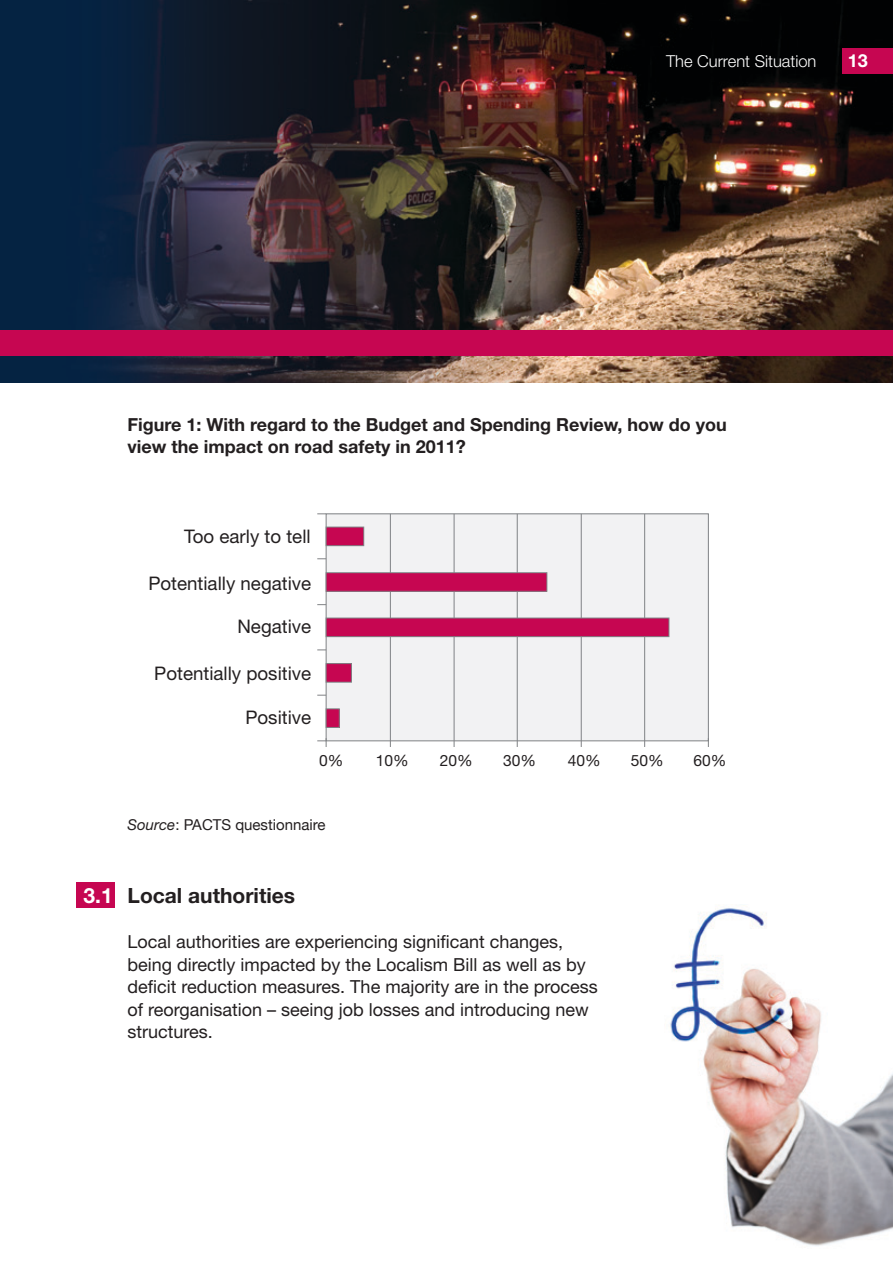
<style>
.page{position:relative;width:893px;height:1263px;background:#fff}
.page>*{position:absolute;margin:0;border:0;box-sizing:border-box;transform-origin:0 0}
.t1{font:700 21px "Helvetica Neue";color:#231f20}
.t2{font:700 21px "Helvetica Neue";color:#fff}
.t3{font:18.75px "Helvetica Neue";color:#231f20}
.t4{font:18px/22.5px "Helvetica Neue";color:#231f20}
.t5{font:700 18px/22.5px "Helvetica Neue";color:#231f20}
.t6{font:700 18px "Helvetica Neue";color:#fff}
.t7{font:300 16.5px "Helvetica Neue";color:#fff}
.t8{font:15.6px "Helvetica Neue";color:#231f20}
.t9{font:15px "Helvetica Neue";color:#231f20}
.s1{font-style:italic}
</style>
<div class="page">
<img style="left:0;top:0;width:893px;height:383px">
<div style="left:0;top:331px;width:893px;height:25px;background:#c60651"></div>
<img style="left:670px;top:908px;width:223px;height:338px">
<div style="left:842px;top:48px;width:51px;height:26px;background:#c60651"></div>
<div style="left:326px;top:514px;width:382px;height:227px;background:#f2f2f3"></div>
<div style="left:326px;top:513px;width:383px;height:228px;border:1px solid #808285"></div>
<svg style="left:317px;top:738px;width:10px;height:9px"></svg>
<hr style="left:390px;top:514px;width:1px;height:233px;background:#808285">
<hr style="left:454px;top:514px;width:1px;height:233px;background:#808285">
<hr style="left:517px;top:514px;width:1px;height:233px;background:#808285">
<hr style="left:581px;top:514px;width:1px;height:233px;background:#808285">
<hr style="left:644px;top:514px;width:1px;height:233px;background:#808285">
<div style="left:326px;top:527px;width:38px;height:19px;background:#c60651"></div>
<div style="left:326px;top:527px;width:38px;height:19px;border:1px solid #808285"></div>
<div style="left:326px;top:663px;width:25px;height:19px;background:#c60651"></div>
<div style="left:326px;top:663px;width:26px;height:19px;border:1px solid #808285"></div>
<div style="left:326px;top:709px;width:13px;height:18px;background:#c60651"></div>
<div style="left:326px;top:708px;width:14px;height:20px;border:1px solid #808285"></div>
<div style="left:326px;top:573px;width:221px;height:18px;background:#c60651"></div>
<div style="left:326px;top:572px;width:221px;height:20px;border:1px solid #808285"></div>
<div style="left:326px;top:618px;width:343px;height:19px;background:#c60651"></div>
<div style="left:326px;top:618px;width:343px;height:19px;border:1px solid #808285"></div>
<div style="left:77px;top:882px;width:38px;height:25px;background:#c60651"></div>
<p class="t7" style="left:666px;top:51px;width:152px">The Current Situation</p>
<p class="t6" style="left:848px;top:50px;width:22px">13</p>
<p class="t5" style="left:128px;top:413px;width:601px">Figure 1: With regard to the Budget and Spending Review, how do you view the impact on road safety in 2011?</p>
<p class="t3" style="left:184px;top:526px;width:128px">Too early to tell</p>
<p class="t3" style="left:148px;top:572px;width:164px">Potentially negative</p>
<p class="t3" style="left:237px;top:615px;width:75px">Negative</p>
<p class="t3" style="left:154px;top:662px;width:159px">Potentially positive</p>
<p class="t3" style="left:245px;top:706px;width:67px">Positive</p>
<p class="t8" style="left:319px;top:751px;width:26px">0%</p>
<p class="t8" style="left:376px;top:751px;width:34px">10%</p>
<p class="t8" style="left:440px;top:751px;width:34px">20%</p>
<p class="t8" style="left:503px;top:751px;width:34px">30%</p>
<p class="t8" style="left:568px;top:751px;width:34px">40%</p>
<p class="t8" style="left:631px;top:751px;width:34px">50%</p>
<p class="t8" style="left:693px;top:751px;width:34px">60%</p>
<p class="t9" style="left:128px;top:816px;width:200px"><span class="s1">Source</span>: PACTS questionnaire</p>
<p class="t2" style="left:83px;top:882px;width:31px">3.1</p>
<p class="t1" style="left:128px;top:883px;width:169px">Local authorities</p>
<p class="t4" style="left:128px;top:930px;width:472px">Local authorities are experiencing significant changes, being directly impacted by the Localism Bill as well as by deficit reduction measures. The majority are in the process of reorganisation – seeing job losses and introducing new structures.</p>
</div>
